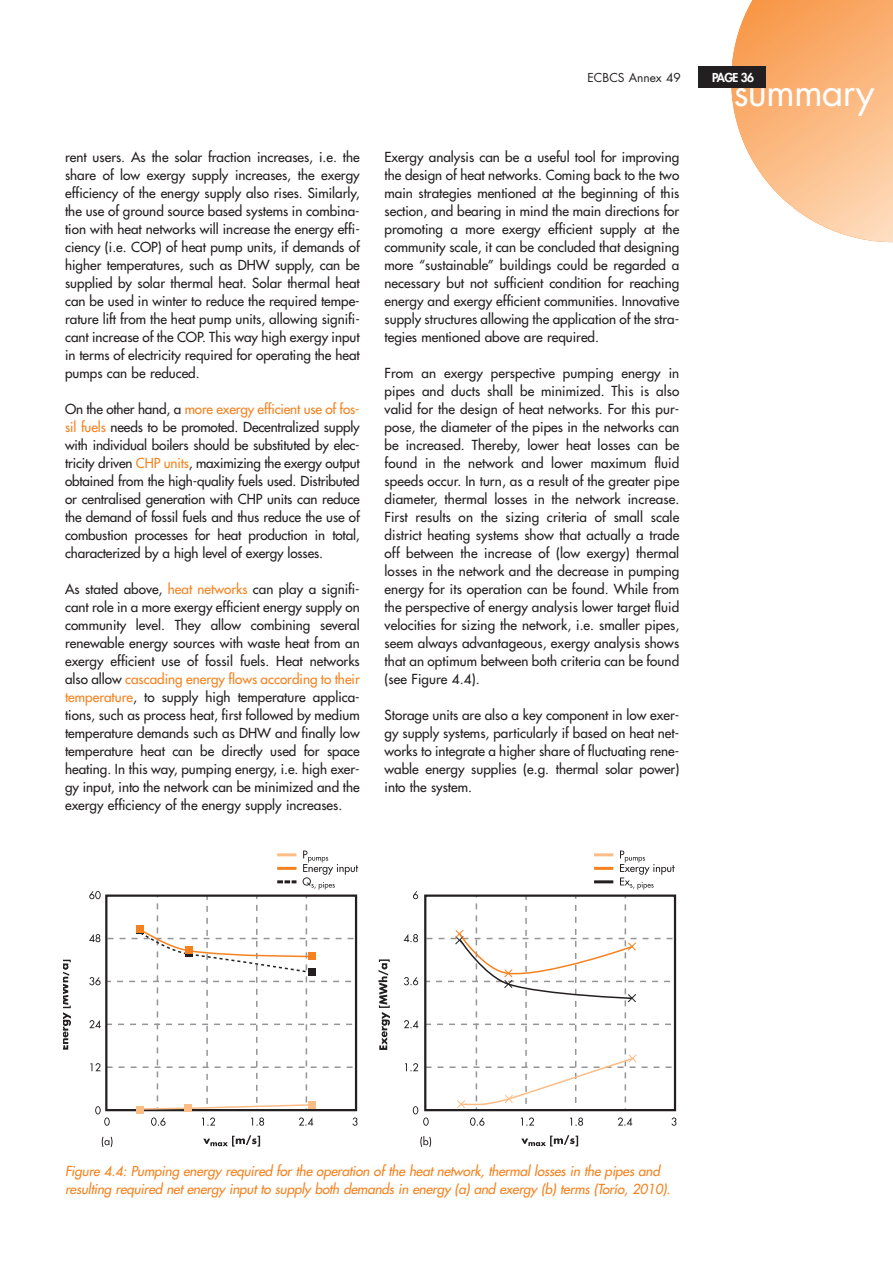
<style>
.page{position:relative;width:893px;height:1263px;background:#fff}
.page>*{position:absolute;margin:0;border:0;box-sizing:border-box;transform-origin:0 0}
.t1{font:37.5px "Futura";letter-spacing:-.025em;color:#fff}
.t2{font:13.5px/18px "Futura";color:#231f20;text-align:justify}
.t3{font:italic 13.5px/18px "Futura";color:#f5821f}
.t4{font:12px "Futura";color:#231f20}
.t5{font:800 12px "Futura";letter-spacing:-.06em;color:#fff}
.s1{color:#f5821f}
</style>
<div class="page">
<svg style="left:731px;top:0;width:161px;height:242px"></svg>
<div style="left:698px;top:67px;width:68px;height:21px;background:#231f20"></div>
<svg style="left:203px;top:1135px;width:57px;height:12px"></svg>
<svg style="left:64px;top:960px;width:7px;height:90px"></svg>
<svg style="left:521px;top:1135px;width:57px;height:11px"></svg>
<svg style="left:378px;top:959px;width:12px;height:91px"></svg>
<svg style="left:403px;top:851px;width:273px;height:275px"></svg>
<hr style="left:594px;top:853px;width:19px;height:3px;background:#fcbc86">
<hr style="left:594px;top:867px;width:19px;height:3px;background:#f5821f">
<hr style="left:594px;top:880px;width:19px;height:3px;background:#231f20">
<svg style="left:102px;top:1137px;width:10px;height:10px"></svg>
<svg style="left:420px;top:1136px;width:11px;height:11px"></svg>
<svg style="left:89px;top:851px;width:269px;height:275px"></svg>
<p class="t4" style="left:587px;top:72px;width:95px">ECBCS Annex 49</p>
<p class="t5" style="left:712px;top:72px;width:43px">PAGE 36</p>
<p class="t2" style="left:65px;top:149px;width:296px">rent users. As the solar fraction increases, i.e. the share of low exergy supply increases, the exergy efficiency of the energy supply also rises. Similarly, the use of ground source based systems in combina&shy;tion with heat networks will increase the energy effi&shy;ciency (i.e. COP) of heat pump units, if demands of higher temperatures, such as DHW supply, can be supplied by solar thermal heat. Solar thermal heat can be used in winter to reduce the required tempe&shy;rature lift from the heat pump units, allowing signifi&shy;cant increase of the COP. This way high exergy input in terms of electricity required for operating the heat pumps can be reduced.</p>
<p class="t2" style="left:65px;top:401px;width:296px">On the other hand, a <span class="s1">more exergy efficient use of fos&shy;sil fuels</span> needs to be promoted. Decentralized supply with individual boilers should be substituted by elec&shy;tricity driven <span class="s1">CHP units</span>, maximizing the exergy output obtained from the high-quality fuels used. Distributed or centralised generation with CHP units can reduce the demand of fossil fuels and thus reduce the use of combustion processes for heat production in total, characterized by a high level of exergy losses.</p>
<p class="t2" style="left:65px;top:581px;width:296px">As stated above, <span class="s1">heat networks</span> can play a signifi&shy;cant role in a more exergy efficient energy supply on community level. They allow combining several renewable energy sources with waste heat from an exergy efficient use of fossil fuels. Heat networks also allow <span class="s1">cascading energy flows according to their temperature</span>, to supply high temperature applica&shy;tions, such as process heat, first followed by medium temperature demands such as DHW and finally low temperature heat can be directly used for space heating. In this way, pumping energy, i.e. high exer&shy;gy input, into the network can be minimized and the exergy efficiency of the energy supply increases.</p>
<p class="t2" style="left:385px;top:149px;width:296px">Exergy analysis can be a useful tool for improving the design of heat networks. Coming back to the two main strategies mentioned at the beginning of this section, and bearing in mind the main directions for promoting a more exergy efficient supply at the community scale, it can be concluded that designing more “sustainable” buildings could be regarded a necessary but not sufficient condition for reaching energy and exergy efficient communities. Innovative supply structures allowing the application of the stra&shy;tegies mentioned above are required.</p>
<p class="t2" style="left:385px;top:365px;width:296px">From an exergy perspective pumping energy in pipes and ducts shall be minimized. This is also valid for the design of heat networks. For this pur&shy;pose, the diameter of the pipes in the networks can be increased. Thereby, lower heat losses can be found in the network and lower maximum fluid speeds occur. In turn, as a result of the greater pipe diameter, thermal losses in the network increase.<br>First results on the sizing criteria of small scale district heating systems show that actually a trade off between the increase of (low exergy) thermal losses in the network and the decrease in pumping energy for its operation can be found. While from the perspective of energy analysis lower target fluid velocities for sizing the network, i.e. smaller pipes, seem always advantageous, exergy analysis shows that an optimum between both criteria can be found (see Figure 4.4).</p>
<p class="t2" style="left:385px;top:707px;width:296px">Storage units are also a key component in low exer&shy;gy supply systems, particularly if based on heat net&shy;works to integrate a higher share of fluctuating rene&shy;wable energy supplies (e.g. thermal solar power) into the system.</p>
<h1 class="t1" style="left:734px;top:75px;width:142px">summary</h1>
<p class="t3" style="left:65px;top:1163px;width:609px">Figure 4.4: Pumping energy required for the operation of the heat network, thermal losses in the pipes and resulting required net energy input to supply both demands in energy (a) and exergy (b) terms (Torío, 2010).</p>
</div>
